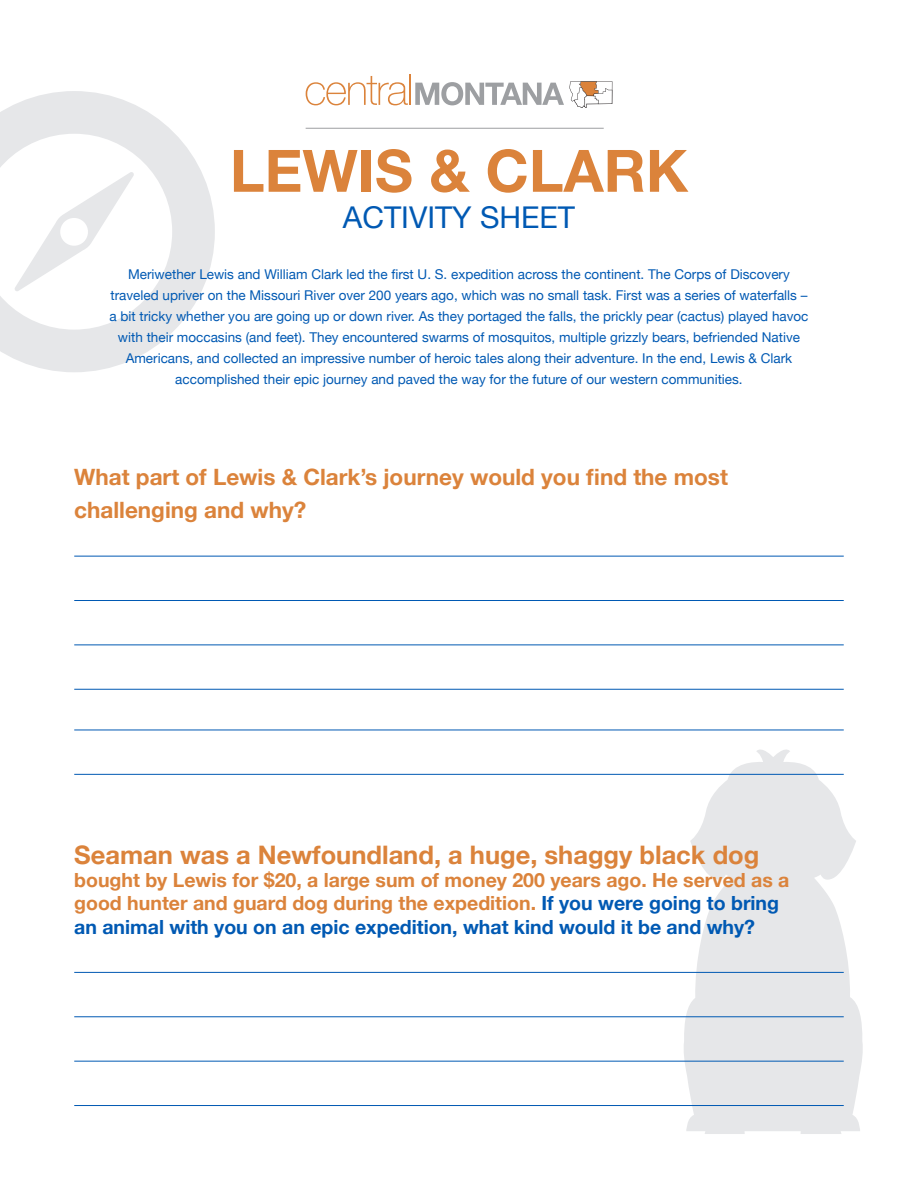
<style>
.page{position:relative;width:918px;height:1188px;background:#fff}
.page>*{position:absolute;margin:0;border:0;box-sizing:border-box;transform-origin:0 0}
.t1{font:700 58.5px "Helvetica Neue";color:#db833b}
.t2{font:30px "Helvetica Neue";color:#0059b3}
.t3{font:700 25.5px "Helvetica Neue";color:#db833b}
.t4{font:700 22.5px/33px "Helvetica Neue";color:#db833b}
.t5{font:700 19.5px/23.4px "Helvetica Neue";color:#db833b}
.t6{font:13.5px/21px "Helvetica Neue";color:#0059b3;text-align:center}
.s1{color:#0059b3}
</style>
<div class="page">
<svg style="left:0;top:91px;width:215px;height:281px"></svg>
<svg style="left:683px;top:749px;width:180px;height:385px;fill:#e6e7e9"></svg>
<svg style="left:306px;top:76px;width:102px;height:29px"></svg>
<hr style="left:409px;top:74px;width:2px;height:31px;background:#db833b">
<svg style="left:415px;top:81px;width:197px;height:27px"></svg>
<hr style="left:306px;top:128px;width:298px;height:1px;background:#9d9fa2">
<hr style="left:74px;top:972px;width:770px;height:1px;background:#0059b3">
<hr style="left:74px;top:556px;width:770px;height:1px;background:#0059b3">
<hr style="left:74px;top:1016px;width:770px;height:1px;background:#0059b3">
<hr style="left:74px;top:600px;width:770px;height:1px;background:#0059b3">
<hr style="left:74px;top:1061px;width:770px;height:1px;background:#0059b3">
<hr style="left:74px;top:645px;width:770px;height:1px;background:#0059b3">
<hr style="left:74px;top:730px;width:770px;height:1px;background:#0059b3">
<hr style="left:74px;top:1105px;width:770px;height:1px;background:#0059b3">
<hr style="left:74px;top:689px;width:770px;height:1px;background:#0059b3">
<hr style="left:74px;top:774px;width:770px;height:1px;background:#0059b3">
<p class="t1" style="left:230px;top:125px;width:460px">LEWIS &amp; CLARK</p>
<p class="t2" style="left:343px;top:195px;width:234px">ACTIVITY SHEET</p>
<p class="t6" style="left:110px;top:264px;width:701px">Meriwether Lewis and William Clark led the first U. S. expedition across the continent. The Corps of Discovery traveled upriver on the Missouri River over 200 years ago, which was no small task. First was a series of waterfalls – a bit tricky whether you are going up or down river. As they portaged the falls, the prickly pear (cactus) played havoc with their moccasins (and feet). They encountered swarms of mosquitos, multiple grizzly bears, befriended Native Americans, and collected an impressive number of heroic tales along their adventure. In the end, Lewis &amp; Clark accomplished their epic journey and paved the way for the future of our western communities.</p>
<p class="t4" style="left:74px;top:462px;width:655px">What part of Lewis &amp; Clark’s journey would you find the most challenging and why?</p>
<p class="t3" style="left:74px;top:834px;width:687px">Seaman was a Newfoundland, a huge, shaggy black dog</p>
<p class="t5" style="left:74px;top:869px;width:717px">bought by Lewis for $20, a large sum of money 200 years ago. He served as a good hunter and guard dog during the expedition. <span class="s1">If you were going to bring an animal with you on an epic expedition, what kind would it be and why?</span></p>
</div>
